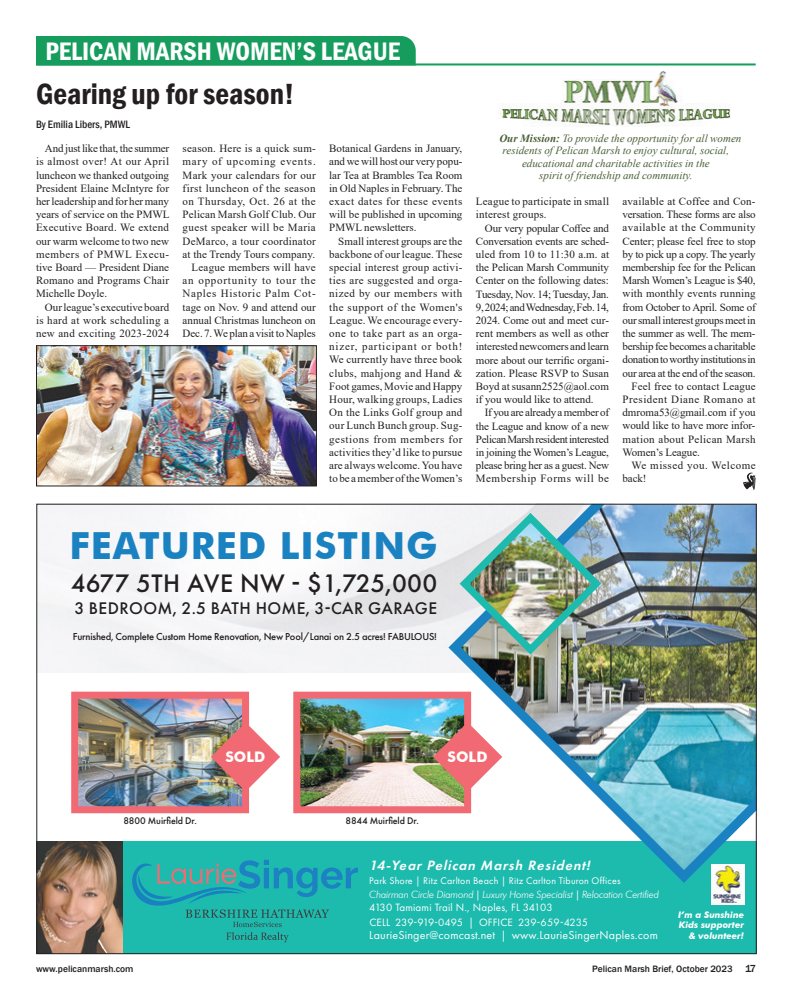
<style>
.page{position:relative;width:792px;height:1008px;background:#fff}
.page>*{position:absolute;margin:0;border:0;box-sizing:border-box;transform-origin:0 0}
.t1{font:700 37.3px "Futura BT";letter-spacing:.025em;color:#1b82c1}
.t2{font:600 condensed 30px "Franklin Gothic";color:#231f20}
.t3{font:500 26.3px "Futura PT";letter-spacing:.01em;color:#231f20}
.t4{font:600 condensed 26px "Franklin Gothic";color:#fff}
.t5{font:500 17.5px "Futura PT";letter-spacing:.025em;color:#231f20}
.t6{font:700 14.6px "Futura BT";color:#fff}
.t7{font:italic 600 14px "Futura PT";color:#fff}
.t8{font:12px "Futura PT";letter-spacing:.015em;color:#fff}
.t9{font:11px/13.2px "Times New Roman";letter-spacing:.005em;color:#231f20;text-align:justify}
.t10{font:11px/13.2px "Times New Roman";letter-spacing:.025em;color:#231f20;text-align:right}
.t11{font:italic 11px "Times New Roman";color:#496038}
.t12{font:11px "Times New Roman";letter-spacing:-.02em;color:#231f20}
.t13{font:11px "Times New Roman";letter-spacing:-.015em;color:#231f20}
.t14{font:11px/15px "Futura PT";letter-spacing:.01em;color:#fff}
.t15{font:11px "Times New Roman";letter-spacing:.04em;color:#231f20}
.t16{font:11px "Times New Roman";letter-spacing:-.025em;color:#231f20}
.t17{font:11px "Times New Roman";letter-spacing:.03em;color:#231f20}
.t18{font:11px "Times New Roman";letter-spacing:.045em;color:#231f20}
.t19{font:500 condensed 11px "Franklin Gothic";color:#231f20}
.t20{font:500 10.5px "Futura PT";letter-spacing:-.02em;color:#231f20}
.t21{font:italic 300 10px "Futura BT";letter-spacing:-.02em;color:#fff}
.t22{font:10px "Futura PT";letter-spacing:.02em;color:#fff}
.t23{font:500 10px "Futura PT";letter-spacing:-.01em;color:#231f20}
.t24{font:500 9.5px "Franklin Gothic";color:#231f20}
.t25{font:italic 700 9px/10.5px "Futura BT";color:#fff;text-align:right}
.s1{font-weight:700}
.s2{font-family:"Futura PT";font-weight:400;font-style:normal}
.s3{font-size:11px}
.s4{font-size:10.5px}
</style>
<div class="page">
<div style="left:36px;top:36px;width:380px;height:27px;background:#169d5e"></div>
<hr style="left:36px;top:63px;width:720px;height:2px;background:#169d5e">
<img style="left:499px;top:71px;width:232px;height:56px">
<img style="left:38px;top:347px;width:277px;height:137px">
<div style="left:36px;top:345px;width:281px;height:141px;border:1px solid #231f20"></div>
<svg style="left:743px;top:472px;width:13px;height:18px"></svg>
<div style="left:123px;top:842px;width:634px;height:112px;background:#1dbbae"></div>
<img style="left:39px;top:842px;width:84px;height:110px">
<img style="left:711px;top:883px;width:33px;height:21px">
<img style="left:448px;top:506px;width:307px;height:377px">
<img style="left:455px;top:508px;width:151px;height:151px">
<svg style="left:132px;top:860px;width:226px;height:82px"></svg>
<img style="left:79px;top:700px;width:162px;height:105px">
<div style="left:71px;top:692px;width:178px;height:121px;border:7px solid #f16a73"></div>
<img style="left:211px;top:722px;width:69px;height:70px">
<img style="left:301px;top:700px;width:162px;height:105px">
<div style="left:293px;top:692px;width:178px;height:121px;border:7px solid #f16a73"></div>
<img style="left:433px;top:722px;width:69px;height:70px">
<h3 class="t4" style="left:45px;top:34px;width:356px">PELICAN MARSH WOMEN’S LEAGUE</h3>
<h2 class="t2" style="left:36px;top:74px;width:260px">Gearing up for season!</h2>
<p class="t19" style="left:36px;top:117px;width:95px">By Emilia Libers, PMWL</p>
<p class="t9" style="left:36px;top:142px;width:135px;text-indent:9px">And just like that, the summer is almost over! At our April luncheon we thanked outgoing President Elaine McIntyre for her leadership and for her many years of service on the PMWL Executive Board. We extend our warm welcome to two new members of PMWL Execu&shy;tive Board — President Diane Romano and Programs Chair Michelle Doyle.</p>
<p class="t9" style="left:36px;top:300px;width:135px;text-indent:9px">Our league’s executive board is hard at work scheduling a new and exciting 2023-2024</p>
<p class="t10" style="left:183px;top:142px;width:135px">season. Here is a quick sum&shy;mary of upcoming events.<br>Mark your calendars for our first luncheon of the season on Thursday, Oct. 26 at the<br>Pelican Marsh Golf Club. Our guest speaker will be Maria<br>DeMarco, a tour coordinator at the Trendy Tours company.<br>League members will have an opportunity to tour the<br>Naples Historic Palm Cot&shy;tage on Nov. 9 and attend our annual Christmas luncheon on<br>Dec. 7. We plan a visit to Naples</p>
<p class="t9" style="left:329px;top:142px;width:135px">Botanical Gardens in January, and we will host our very popu&shy;lar Tea at Brambles Tea Room in Old Naples in February. The exact dates for these events will be published in upcoming PMWL newsletters.</p>
<p class="t9" style="left:329px;top:234px;width:135px;text-indent:9px">Small interest groups are the backbone of our league. These special interest group activi&shy;ties are suggested and orga&shy;nized by our members with the support of the Women's League. We encourage every&shy;one to take part as an orga&shy;nizer, participant or both!<br>We currently have three book clubs, mahjong and Hand &amp; Foot games, Movie and Happy Hour, walking groups, Ladies On the Links Golf group and our Lunch Bunch group. Sug&shy;gestions from members for activities they’d like to pursue are always welcome. You have to be a member of the Women’s</p>
<p class="t11" style="left:499px;top:130px;width:244px"><span class="s1">Our Mission:</span> To provide the opportunity for all women</p>
<p class="t11" style="left:503px;top:143px;width:228px">residents of Pelican Marsh to enjoy cultural, social,</p>
<p class="t11" style="left:522px;top:155px;width:189px">educational and charitable activities in the</p>
<p class="t11" style="left:539px;top:168px;width:155px">spirit of friendship and community.</p>
<p class="t9" style="left:476px;top:195px;width:135px">League to participate in small interest groups.</p>
<p class="t9" style="left:476px;top:221px;width:135px;text-indent:9px">Our very popular Coffee and Conversation events are sched&shy;uled from 10 to 11:30 a.m. at the Pelican Marsh Community Center on the following dates:<br>Tuesday, Nov. 14; Tuesday, Jan.<br>9, 2024; and Wednesday, Feb. 14, 2024. Come out and meet cur&shy;rent members as well as other interested newcomers and learn more about our terrific organi&shy;zation. Please RSVP to Susan Boyd at susann2525@aol.com if you would like to attend.</p>
<p class="t9" style="left:476px;top:406px;width:135px;text-indent:9px">If you are already a member of the League and know of a new Pelican Marsh resident interested in joining the Women’s League, please bring her as a guest. New Membership Forms will be</p>
<p class="t9" style="left:623px;top:194px;width:135px">available at Coffee and Con-</p>
<p class="t13" style="left:623px;top:207px;width:135px">versation. These forms are also</p>
<p class="t15" style="left:623px;top:220px;width:135px">available at the Community</p>
<p class="t9" style="left:623px;top:234px;width:135px">Center; please feel free to stop</p>
<p class="t12" style="left:623px;top:246px;width:135px">by to pick up a copy. The yearly</p>
<p class="t13" style="left:623px;top:259px;width:135px">membership fee for the Pelican</p>
<p class="t12" style="left:623px;top:273px;width:135px">Marsh Women’s League is $40,</p>
<p class="t9" style="left:623px;top:287px;width:135px">with monthly events running</p>
<p class="t12" style="left:623px;top:299px;width:135px">from October to April. Some of</p>
<p class="t12" style="left:623px;top:312px;width:135px">our small interest groups meet in</p>
<p class="t13" style="left:623px;top:325px;width:135px">the summer as well. The mem-</p>
<p class="t12" style="left:623px;top:339px;width:135px">bership fee becomes a charitable</p>
<p class="t16" style="left:623px;top:352px;width:135px">donation to worthy institutions in</p>
<p class="t12" style="left:623px;top:365px;width:135px">our area at the end of the season.</p>
<p class="t9" style="left:632px;top:379px;width:126px">Feel free to contact League</p>
<p class="t18" style="left:623px;top:391px;width:135px">President Diane Romano at</p>
<p class="t9" style="left:623px;top:405px;width:135px">dmroma53@gmail.com if you</p>
<p class="t9" style="left:623px;top:419px;width:135px">would like to have more infor-</p>
<p class="t17" style="left:623px;top:431px;width:135px">mation about Pelican Marsh</p>
<p class="t9" style="left:623px;top:445px;width:79px">Women’s League.</p>
<p class="t15" style="left:632px;top:457px;width:126px">We missed you. Welcome</p>
<p class="t9" style="left:623px;top:471px;width:25px">back!</p>
<h1 class="t1" style="left:70px;top:523px;width:370px">FEATURED LISTING</h1>
<h3 class="t3" style="left:71px;top:568px;width:368px">4677 5TH AVE NW - $1,725,000</h3>
<h3 class="t5" style="left:74px;top:597px;width:364px">3 BEDROOM, 2.5 BATH HOME, 3-CAR GARAGE</h3>
<p class="t20" style="left:73px;top:630px;width:365px">Furnished, Complete Custom Home Renovation, New Pool/Lanai on 2.5 acres! FABULOUS!</p>
<p class="t23" style="left:123px;top:815px;width:75px">8800 Muirfield Dr.</p>
<h3 class="t6" style="left:225px;top:748px;width:41px">SOLD</h3>
<h3 class="t6" style="left:448px;top:748px;width:41px">SOLD</h3>
<p class="t23" style="left:346px;top:815px;width:75px">8844 Muirfield Dr.</p>
<p class="t7" style="left:369px;top:857px;width:226px">14-Year Pelican Marsh Resident!</p>
<p class="t22" style="left:369px;top:875px;width:253px">Park Shore | Ritz Carlton Beach | Ritz Carlton Tiburon Offices</p>
<p class="t21" style="left:369px;top:888px;width:291px">Chairman Circle Diamond <span class="s2">|</span> Luxury Home Specialist <span class="s2">|</span> Relocation Certified</p>
<p class="t14" style="left:369px;top:900px;width:220px">4130 Tamiami Trail N., Naples, FL 34103<br>CELL 239-919-0495 | OFFICE 239-659-4235</p>
<p class="t8" style="left:369px;top:928px;width:290px">LaurieSinger@comcast.net <span class="s3">|</span> www.LaurieSingerNaples.com</p>
<p class="t25" style="left:678px;top:909px;width:68px">I’m a Sunshine<br>Kids supporter &amp; volunteer!</p>
<p class="t24" style="left:36px;top:963px;width:99px">www.pelicanmarsh.com</p>
<p class="t24" style="left:592px;top:963px;width:165px">Pelican Marsh Brief, October 2023 <span class="s4">17</span></p>
</div>
